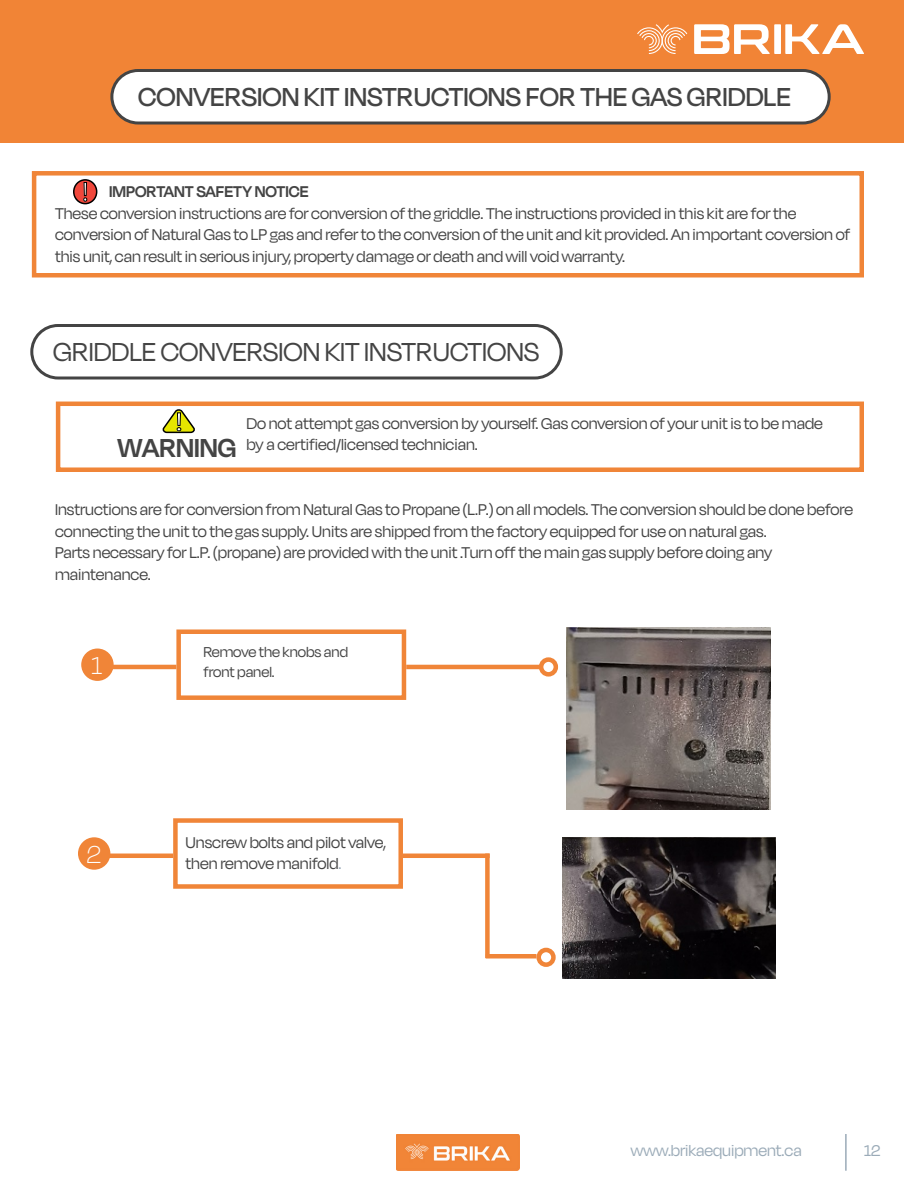
<style>
.page{position:relative;width:918px;height:1188px;background:#fff}
.page>*{position:absolute;margin:0;border:0;box-sizing:border-box;transform-origin:0 0}
.t1{font:500 30px "Degular Display";color:#444}
.t2{font:30px "Degular Display";color:#444}
.WARNING{font:600 30px "Degular Display";color:#444}
.t3{font:100 28.2px "Degular Display";color:#fff}
.t4{font:27.3px "Myriad Pro";color:#fff}
.t5{font:26.4px "Myriad Pro";color:#fff;scale:1.22 1}
.t6{font:18px/21.6px "Degular Display";color:#444}
.t7{font:18px "Degular Display";color:#9babb8}
.t8{font:600 18px "Degular Display";color:#444}
.t9{font:16.5px/19.8px "Degular Display";color:#444}
.s1{color:#9babb8}
</style>
<div class="page">
<div style="left:81px;top:649px;width:33px;height:32px;background:#f08538;border-radius:50%"></div>
<div style="left:176px;top:629px;width:230px;height:71px;border:4px solid #f08538"></div>
<div style="left:539px;top:657px;width:19px;height:20px;border:4px solid #f08538;border-radius:50%"></div>
<hr style="left:406px;top:665px;width:134px;height:4px;background:#f08538">
<hr style="left:110px;top:665px;width:66px;height:4px;background:#f08538">
<img style="left:567px;top:628px;width:204px;height:181px">
<div style="left:78px;top:837px;width:32px;height:33px;background:#f08538;border-radius:50%"></div>
<div style="left:173px;top:818px;width:230px;height:71px;border:4px solid #f08538"></div>
<div style="left:536px;top:948px;width:20px;height:19px;border:4px solid #f08538;border-radius:50%"></div>
<hr style="left:403px;top:854px;width:87px;height:4px;background:#f08538">
<hr style="left:106px;top:854px;width:67px;height:4px;background:#f08538">
<img style="left:562px;top:837px;width:213px;height:141px">
<div style="left:485px;top:854px;width:5px;height:104px;background:#f08538"></div>
<hr style="left:486px;top:954px;width:50px;height:4px;background:#f08538">
<svg style="left:162px;top:409px;width:33px;height:25px"></svg>
<div style="left:56px;top:402px;width:808px;height:70px;border:4px solid #f08538"></div>
<div style="left:0;top:0;width:903px;height:142px;background:#f18436"></div>
<div style="left:112px;top:70px;width:717px;height:53px;background:#fff;border-radius:26px"></div>
<div style="left:110px;top:69px;width:721px;height:55px;border:3px solid #444;border-radius:26px"></div>
<div style="left:32px;top:171px;width:832px;height:107px;border:4px solid #f08538"></div>
<div style="left:74px;top:180px;width:23px;height:24px;background:#f0473b;border-radius:50%"></div>
<div style="left:73px;top:179px;width:24px;height:25px;border:2px solid #000;border-radius:50%"></div>
<div style="left:30px;top:324px;width:533px;height:56px;border:3px solid #444;border-radius:26px"></div>
<img style="left:397px;top:1134px;width:123px;height:37px">
<hr style="left:845px;top:1134px;width:2px;height:37px;background:#9babb8">
<svg style="left:694px;top:24px;width:76px;height:30px"></svg>
<div style="left:774px;top:24px;width:7px;height:30px;background:#fff"></div>
<svg style="left:785px;top:24px;width:79px;height:30px"></svg>
<svg style="left:637px;top:24px;width:50px;height:30px"></svg>
<p class="t1" style="left:138px;top:80px;width:654px">CONVERSION KIT INSTRUCTIONS FOR THE GAS GRIDDLE</p>
<h3 class="t4" style="left:82px;top:175px;width:8px">!</h3>
<p class="t8" style="left:109px;top:181px;width:201px">IMPORTANT SAFETY NOTICE</p>
<p class="t6" style="left:55px;top:202px;width:797px">These conversion instructions are for conversion of the griddle. The instructions provided in this kit are for the conversion of Natural Gas to LP gas and refer to the conversion of the unit and kit provided. An important coversion of this unit, can result in serious injury, property damage or death and will void warranty.</p>
<p class="t2" style="left:53px;top:335px;width:488px">GRIDDLE CONVERSION KIT INSTRUCTIONS</p>
<h3 class="t5" style="left:175px;top:405px;width:8px">!</h3>
<p class="WARNING" style="left:118px;top:430px;width:120px">WARNING</p>
<p class="t6" style="left:246px;top:412px;width:578px">Do not attempt gas conversion by yourself. Gas conversion of your unit is to be made by a certified/licensed technician.</p>
<p class="t6" style="left:55px;top:498px;width:799px">Instructions are for conversion from Natural Gas to Propane (L.P.) on all models. The conversion should be done before connecting the unit to the gas supply. Units are shipped from the factory equipped for use on natural gas.</p>
<p class="t6" style="left:55px;top:541px;width:719px">Parts necessary for L.P. (propane) are provided with the unit .Turn off the main gas supply before doing any maintenance.</p>
<p class="t3" style="left:92px;top:650px;width:12px">1</p>
<p class="t3" style="left:87px;top:839px;width:16px">2</p>
<p class="t9" style="left:203px;top:642px;width:146px">Remove the knobs and front panel.</p>
<p class="t6" style="left:186px;top:831px;width:202px">Unscrew bolts and pilot valve,</p>
<p class="t6" style="left:186px;top:853px;width:157px">then remove manifold<span class="s1">.</span></p>
<p class="t7" style="left:631px;top:1140px;width:172px">www.brikaequipment.ca</p>
<p class="t7" style="left:864px;top:1140px;width:18px">12</p>
</div>
